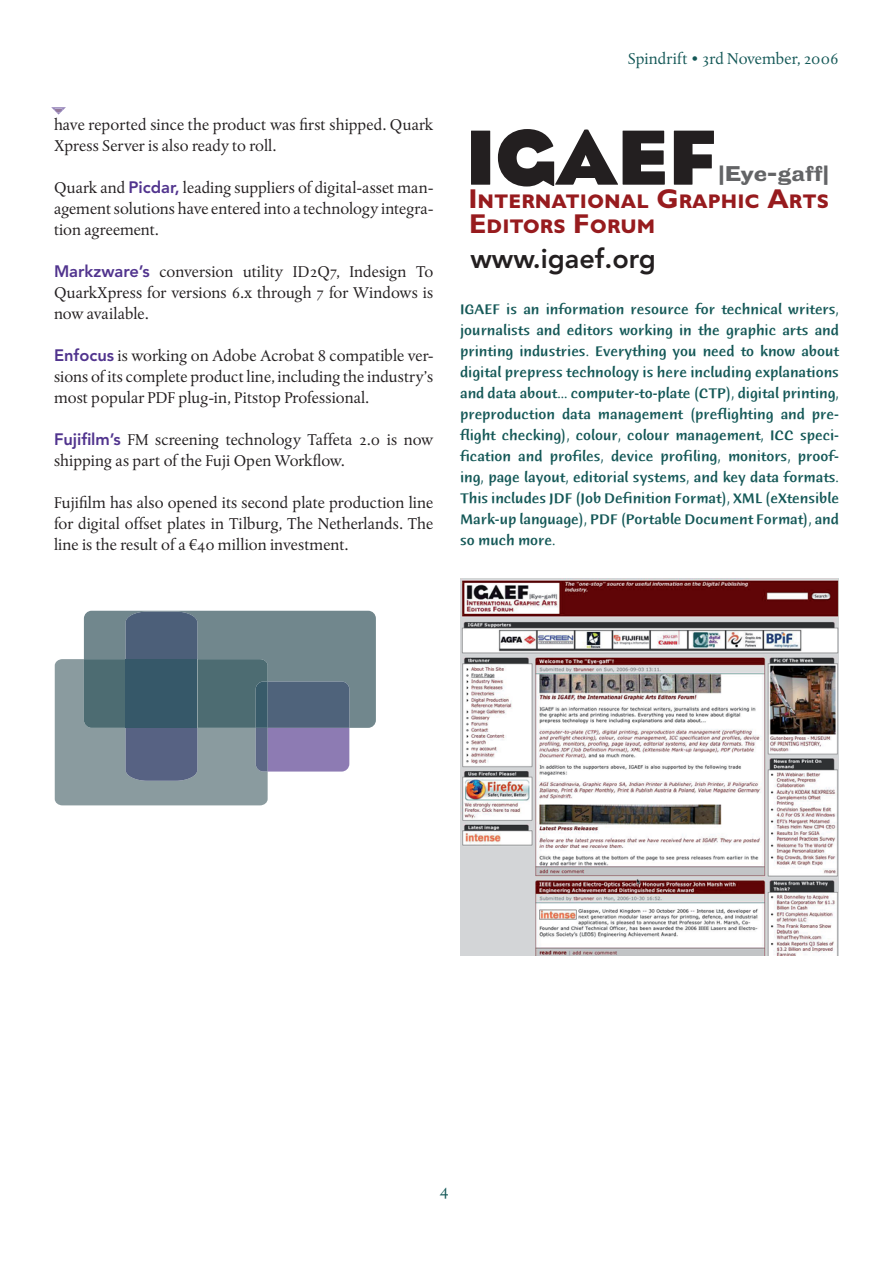
<style>
.page{position:relative;width:893px;height:1263px;background:#fff}
.page>*{position:absolute;margin:0;border:0;box-sizing:border-box;transform-origin:0 0}
.t1{font:700 79.65px "Bureau Eagle";color:#231f20}
.t2{font:27.3px/25px "Gill Sans Bold SC";color:#971b1e}
.t3{font:800 27px "Avenir";color:#231f20}
.t4{font:19.35px "Bureau Grot Seven Nine";color:#636466}
.t5{font:18px "Albertina MT Regular Os F";color:#145857}
.t6{font:16.5px/21px "Albertina MT Regular Os F";color:#231f20;text-align:justify}
.t7{font:16.5px "Albertina MT Regular Os F";color:#145857}
.t8{font:15px/21px "Humana Sans Md ITCTT Medium";color:#145857;text-align:justify}
.s1{font-family:"Avenir";font-weight:800;color:#51348e}
</style>
<div class="page">
<svg style="left:55px;top:611px;width:321px;height:194px;background:#7d8d99"></svg>
<div style="left:126px;top:659px;width:71px;height:69px;background:#365869"></div>
<img style="left:460px;top:578px;width:379px;height:377px">
<svg style="left:51px;top:107px;width:15px;height:8px"></svg>
<p class="t6" style="left:54px;top:115px;width:381px">have reported since the product was first shipped. Quark<br>Xpress Server is also ready to roll.</p>
<p class="t6" style="left:54px;top:178px;width:381px">Quark and <span class="s1">Picdar,</span> leading suppliers of digital-asset man&shy;agement solutions have entered into a technology integra&shy;tion agreement.</p>
<p class="t6" style="left:54px;top:262px;width:381px"><span class="s1">Markzware’s</span> conversion utility ID2Q7, Indesign To QuarkXpress for versions 6.x through 7 for Windows is now available.</p>
<p class="t6" style="left:54px;top:346px;width:381px"><span class="s1">Enfocus</span> is working on Adobe Acrobat 8 compatible ver&shy;sions of its complete product line, including the industry’s most popular PDF plug-in, Pitstop Professional.</p>
<p class="t6" style="left:54px;top:430px;width:381px"><span class="s1">Fujifilm’s</span> FM screening technology Taffeta 2.0 is now shipping as part of the Fuji Open Workflow.</p>
<p class="t6" style="left:54px;top:493px;width:381px">Fujifilm has also opened its second plate production line for digital offset plates in Tilburg, The Netherlands. The line is the result of a €40 million investment.</p>
<p class="t7" style="left:628px;top:51px;width:212px">Spindrift • 3rd November, 2006</p>
<h1 class="t1" style="left:466px;top:129px;width:251px">IGAEF</h1>
<p class="t4" style="left:718px;top:163px;width:113px">|Eye-gaff|</p>
<h2 class="t2" style="left:468px;top:186px;width:362px">International Graphic Arts<br>Editors Forum</h2>
<h3 class="t3" style="left:470px;top:247px;width:187px">www.igaef.org</h3>
<p class="t8" style="left:460px;top:299px;width:380px">IGAEF is an information resource for technical writers, journalists and editors working in the graphic arts and printing industries. Everything you need to know about digital prepress technology is here including explanations and data about... computer-to-plate (CTP), digital printing, preproduction data management (preflighting and pre&shy;flight checking), colour, colour management, ICC speci&shy;fication and profiles, device profiling, monitors, proof&shy;ing, page layout, editorial systems, and key data formats.<br>This includes JDF (Job Definition Format), XML (eXtensible Mark-up language), PDF (Portable Document Format), and so much more.</p>
<p class="t5" style="left:440px;top:1182px;width:10px">4</p>
</div>
